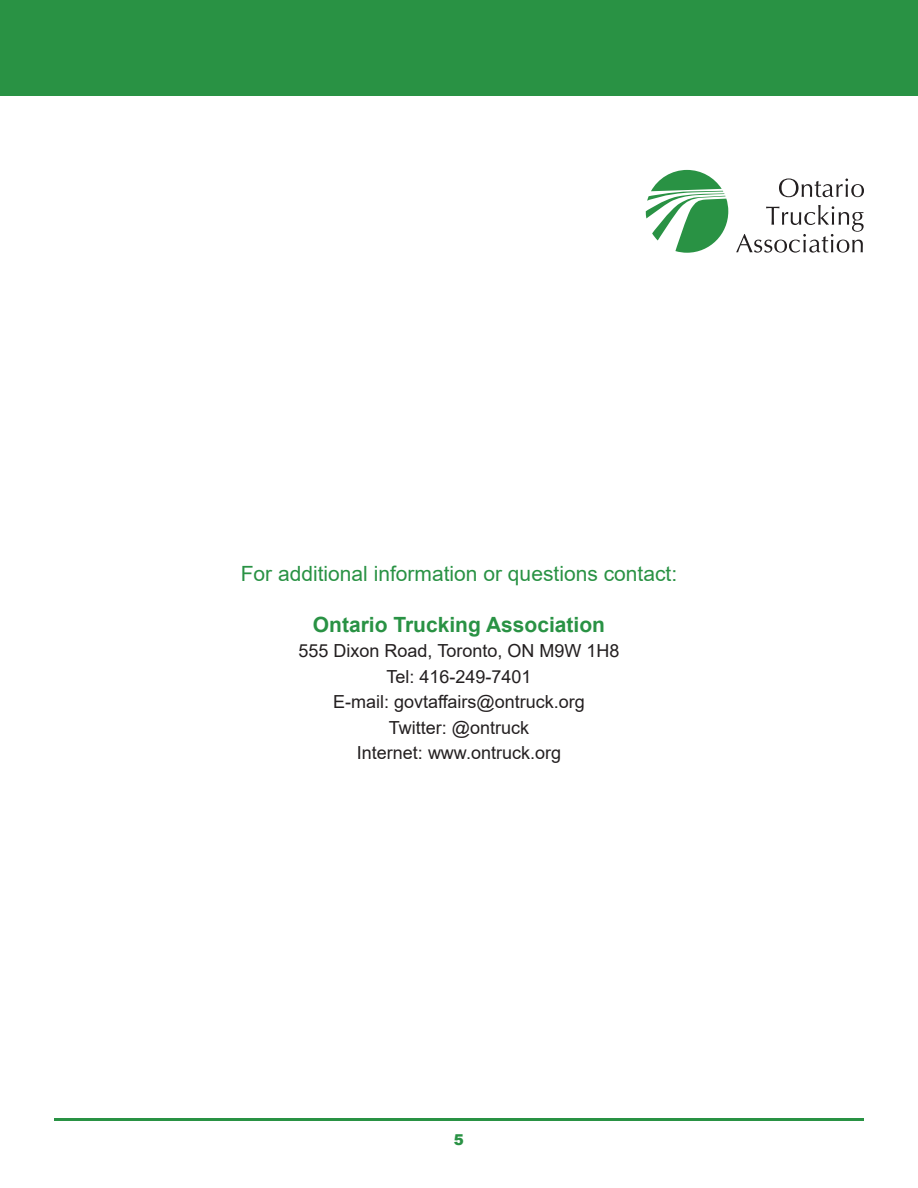
<style>
.page{position:relative;width:918px;height:1188px;background:#fff}
.page>*{position:absolute;margin:0;border:0;box-sizing:border-box;transform-origin:0 0}
.t1{font:21px "Arial";color:#299244}
.t2{font:700 21px "Arial";color:#299244}
.t3{font:18px "Arial";color:#231f20}
.t4{font:900 15px "Arial";color:#299244}
</style>
<div class="page">
<div style="left:0;top:0;width:918px;height:95px;background:#299244"></div>
<hr style="left:54px;top:1118px;width:810px;height:3px;background:#299244">
<svg style="left:646px;top:170px;width:82px;height:83px"></svg>
<svg style="left:779px;top:178px;width:85px;height:19px"></svg>
<svg style="left:736px;top:205px;width:128px;height:48px"></svg>
<p class="t1" style="left:241px;top:559px;width:438px">For additional information or questions contact:</p>
<p class="t2" style="left:313px;top:610px;width:294px">Ontario Trucking Association</p>
<p class="t3" style="left:299px;top:639px;width:322px">555 Dixon Road, Toronto, ON M9W 1H8</p>
<p class="t3" style="left:386px;top:664px;width:147px">Tel: 416-249-7401</p>
<p class="t3" style="left:333px;top:690px;width:253px">E-mail: govtaffairs@ontruck.org</p>
<p class="t3" style="left:389px;top:715px;width:142px">Twitter: @ontruck</p>
<p class="t3" style="left:357px;top:741px;width:206px">Internet: www.ontruck.org</p>
<p class="t4" style="left:454px;top:1128px;width:12px">5</p>
</div>
